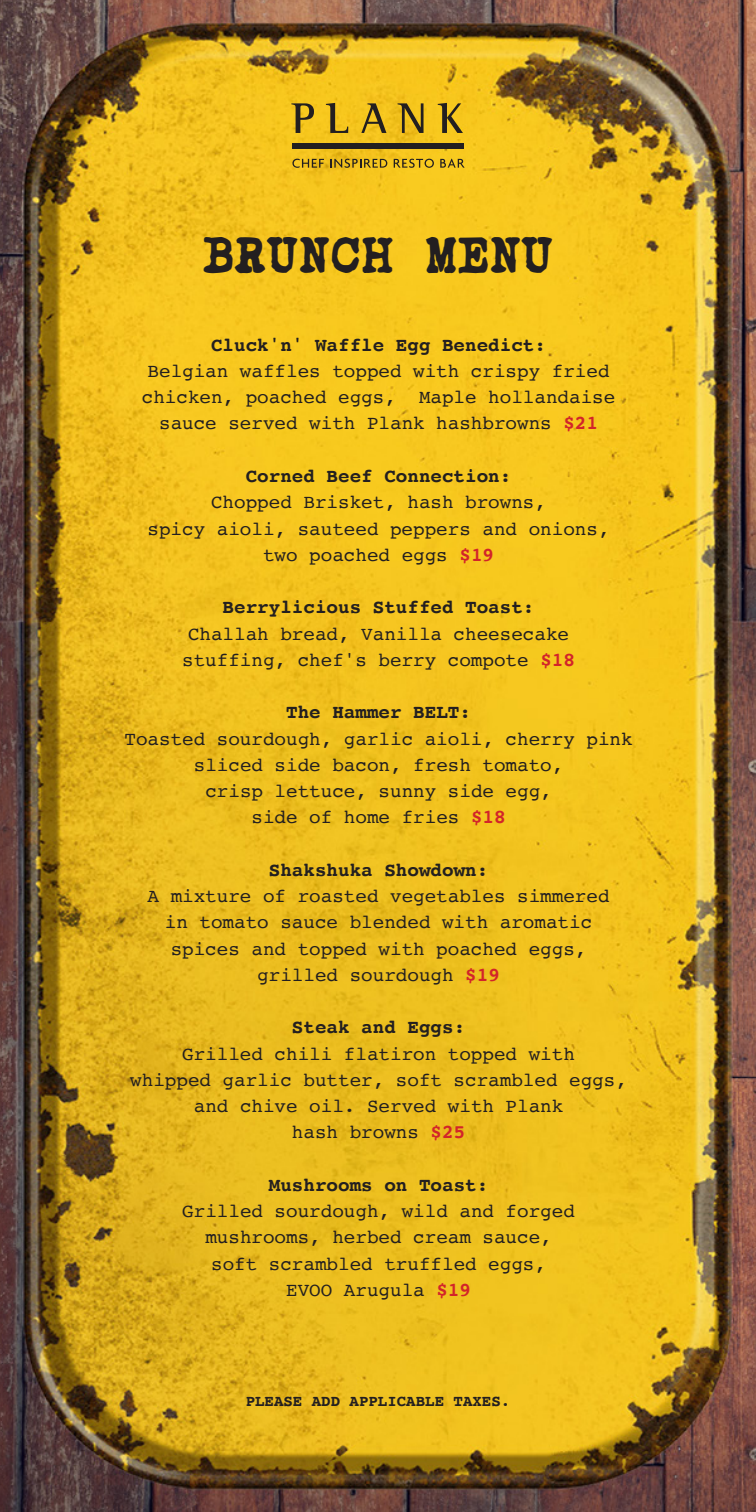
<style>
.page{position:relative;width:756px;height:1512px;background:#fff}
.page>*{position:absolute;margin:0;border:0;box-sizing:border-box;transform-origin:0 0}
.t1{font:49px "Courier Polski 1941";letter-spacing:.05em;color:#231f20}
.t2{font:19.25px/26.2px "Courier";color:#231f20;text-align:center}
.t3{font:700 19.25px "Courier";color:#231f20}
.t4{font:700 15.75px "Courier";color:#231f20}
.s1{font-weight:700;color:#d2242a}
</style>
<div class="page">
<img style="left:0;top:0;width:756px;height:1512px">
<svg style="left:292px;top:159px;width:32px;height:9px"></svg>
<svg style="left:330px;top:159px;width:57px;height:9px"></svg>
<svg style="left:394px;top:159px;width:40px;height:9px"></svg>
<svg style="left:440px;top:159px;width:25px;height:9px"></svg>
<svg style="left:291px;top:103px;width:23px;height:30px"></svg>
<svg style="left:326px;top:103px;width:22px;height:30px"></svg>
<svg style="left:361px;top:103px;width:25px;height:30px"></svg>
<svg style="left:398px;top:103px;width:26px;height:30px"></svg>
<svg style="left:438px;top:103px;width:25px;height:30px"></svg>
<div style="left:293px;top:143px;width:171px;height:5px;background:#231f20"></div>
<h1 class="t1" style="left:204px;top:228px;width:349px">BRUNCH MENU</h1>
<p class="t3" style="left:211px;top:337px;width:336px">Cluck'n' Waffle Egg Benedict:</p>
<p class="t2" style="left:142px;top:359px;width:475px">Belgian waffles topped with crispy fried chicken, poached eggs, Maple hollandaise sauce served with Plank hashbrowns <span class="s1">$21</span></p>
<p class="t3" style="left:246px;top:468px;width:267px">Corned Beef Connection:</p>
<p class="t2" style="left:148px;top:490px;width:464px">Chopped Brisket, hash browns,<br>spicy aioli, sauteed peppers and onions, two poached eggs <span class="s1">$19</span></p>
<p class="t3" style="left:223px;top:600px;width:313px">Berrylicious Stuffed Toast:</p>
<p class="t2" style="left:182px;top:621px;width:394px">Challah bread, Vanilla cheesecake stuffing, chef's berry compote <span class="s1">$18</span></p>
<p class="t3" style="left:286px;top:705px;width:186px">The Hammer BELT:</p>
<p class="t2" style="left:124px;top:726px;width:510px">Toasted sourdough, garlic aioli, cherry pink sliced side bacon, fresh tomato,<br>crisp lettuce, sunny side egg,<br>side of home fries <span class="s1">$18</span></p>
<p class="t3" style="left:269px;top:862px;width:221px">Shakshuka Showdown:</p>
<p class="t2" style="left:148px;top:884px;width:464px">A mixture of roasted vegetables simmered in tomato sauce blended with aromatic spices and topped with poached eggs, grilled sourdough <span class="s1">$19</span></p>
<p class="t3" style="left:292px;top:1020px;width:175px">Steak and Eggs:</p>
<p class="t2" style="left:130px;top:1042px;width:498px">Grilled chili flatiron topped with<br>whipped garlic butter, soft scrambled eggs, and chive oil. Served with Plank<br>hash browns <span class="s1">$25</span></p>
<p class="t3" style="left:269px;top:1177px;width:221px">Mushrooms on Toast:</p>
<p class="t2" style="left:182px;top:1199px;width:394px">Grilled sourdough, wild and forged mushrooms, herbed cream sauce, soft scrambled truffled eggs,<br>EVOO Arugula <span class="s1">$19</span></p>
<p class="t4" style="left:246px;top:1395px;width:266px">PLEASE ADD APPLICABLE TAXES.</p>
</div>
